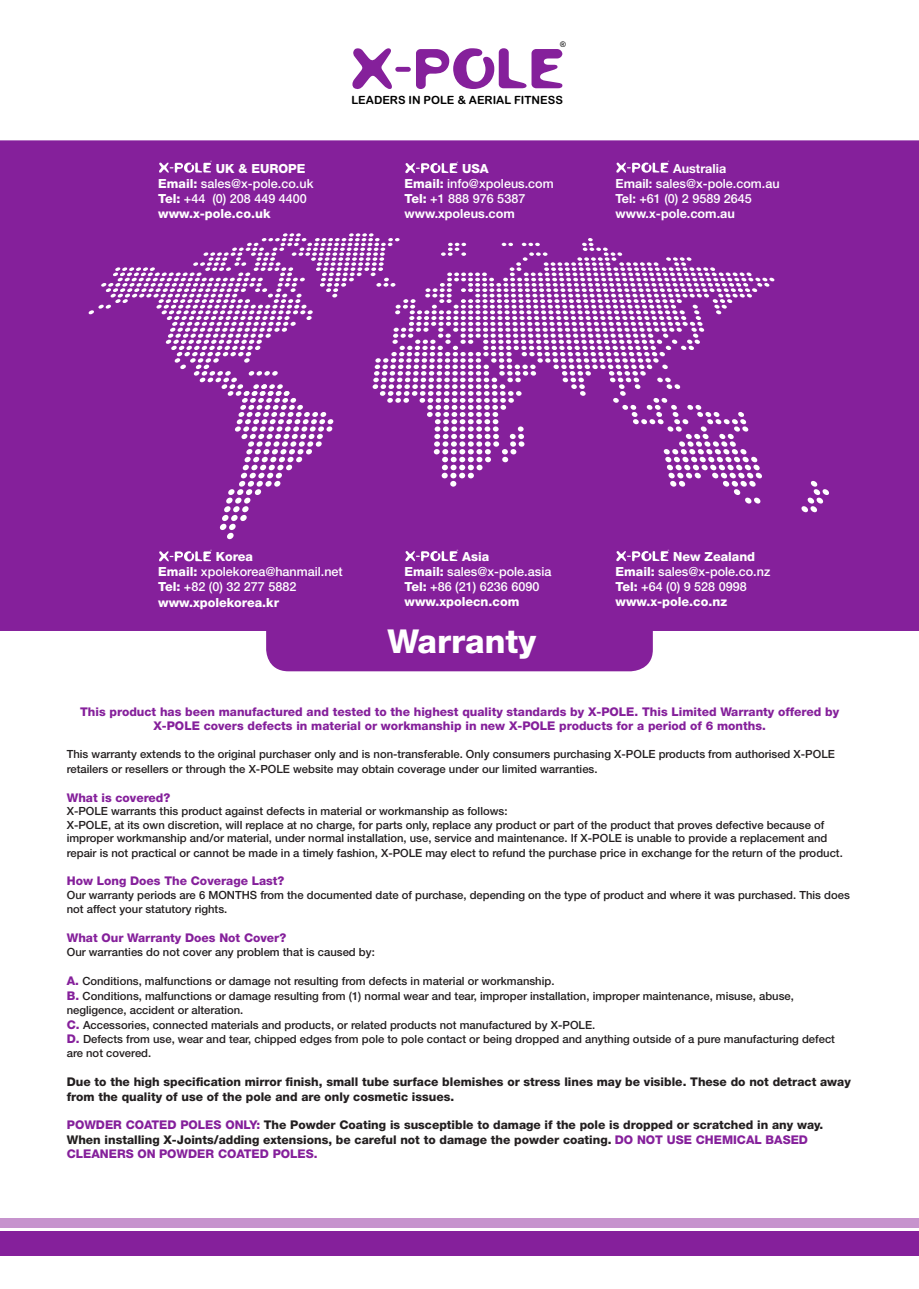
<style>
.page{position:relative;width:919px;height:1289px;background:#fff}
.page>*{position:absolute;margin:0;border:0;box-sizing:border-box;transform-origin:0 0}
.t1{font:800 33px "Helvetica Neue LT Std";color:#fff}
.t2{font:500 12.6px "Helvetica Neue LT Std";color:#fff}
.t3{font:800 12.6px "Helvetica Neue LT Std";color:#fff}
.t4{font:700 12.6px "Helvetica Neue LT Std";color:#fff}
.t5{font:800 12px/14.4px "Helvetica Neue LT Std";color:#231f20}
.t6{font:800 12px/14.4px "Helvetica Neue LT Std";color:#85209b;text-align:center}
.t7{font:11.4px "Arial Rounded MT Bold";color:#000}
.t8{font:500 11.25px/14.4px "Helvetica Neue LT Std";color:#231f20}
.t9{font:7.8px "Arial";color:#000}
.t10{font:1.95px "Arial";color:#fff}
.s1{font-weight:800}
.s2{font-weight:700}
.s3{font-weight:800;font-size:12px;color:#85209b}
.s4{color:#85209b}
</style>
<div class="page">
<svg style="left:352px;top:48px;width:40px;height:41px"></svg>
<div style="left:395px;top:67px;width:16px;height:5px;background:#85209b;border-radius:3px"></div>
<svg style="left:416px;top:48px;width:146px;height:41px"></svg>
<svg style="left:0;top:140px;width:918px;height:531px;background:#8d30a2"></svg>
<svg style="left:159px;top:162px;width:52px;height:11px"></svg>
<svg style="left:405px;top:163px;width:52px;height:10px"></svg>
<svg style="left:616px;top:162px;width:52px;height:11px"></svg>
<svg style="left:405px;top:551px;width:52px;height:10px"></svg>
<svg style="left:159px;top:551px;width:52px;height:10px"></svg>
<svg style="left:616px;top:551px;width:52px;height:10px"></svg>
<svg style="left:801px;top:481px;width:28px;height:31px"></svg>
<div style="left:227px;top:533px;width:7px;height:6px;background:#fff;border-radius:3px"></div>
<div style="left:229px;top:524px;width:7px;height:6px;background:#fff;border-radius:3px"></div>
<div style="left:231px;top:515px;width:7px;height:6px;background:#fff;border-radius:3px"></div>
<div style="left:233px;top:506px;width:7px;height:6px;background:#fff;border-radius:3px"></div>
<div style="left:224px;top:506px;width:7px;height:6px;background:#fff;border-radius:3px"></div>
<div style="left:242px;top:506px;width:7px;height:6px;background:#fff;border-radius:3px"></div>
<div style="left:222px;top:515px;width:7px;height:6px;background:#fff;border-radius:3px"></div>
<div style="left:240px;top:515px;width:7px;height:6px;background:#fff;border-radius:3px"></div>
<svg style="left:219px;top:524px;width:8px;height:6px"></svg>
<svg style="left:88px;top:233px;width:686px;height:270px;background:#9741aa"></svg>
<div style="left:1px;top:1230px;width:917px;height:25px;background:#85209b"></div>
<div style="left:1px;top:1218px;width:917px;height:9px;background:#c693cd"></div>
<p class="t9" style="left:560px;top:39px;width:7px">®</p>
<p class="t10" style="left:210px;top:160px;width:3px">®</p>
<p class="t3" style="left:216px;top:161px;width:91px">UK &amp; EUROPE</p>
<p class="t2" style="left:158px;top:176px;width:157px"><span class="s1">Email:</span> sales@x-pole.co.uk</p>
<p class="t2" style="left:158px;top:191px;width:150px"><span class="s1">Tel:</span> +44 (0) 208 449 4400</p>
<p class="t3" style="left:158px;top:206px;width:114px">www.x-pole.co.uk</p>
<p class="t7" style="left:351px;top:93px;width:213px">LEADERS IN POLE &amp; AERIAL FITNESS</p>
<p class="t10" style="left:457px;top:161px;width:3px">®</p>
<p class="t3" style="left:462px;top:161px;width:28px">USA</p>
<p class="t2" style="left:404px;top:176px;width:150px"><span class="s1">Email:</span> info@xpoleus.com</p>
<p class="t2" style="left:404px;top:191px;width:122px"><span class="s1">Tel:</span> +1 888 976 5387</p>
<p class="t4" style="left:404px;top:206px;width:112px">www.xpoleus.com</p>
<p class="t10" style="left:667px;top:160px;width:3px">®</p>
<p class="t4" style="left:673px;top:160px;width:55px">Australia</p>
<p class="t2" style="left:615px;top:176px;width:165px"><span class="s2">Email:</span> sales@x-pole.com.au</p>
<p class="t2" style="left:615px;top:191px;width:138px"><span class="s2">Tel:</span> +61 (0) 2 9589 2645</p>
<p class="t4" style="left:615px;top:205px;width:121px">www.x-pole.com.au</p>
<p class="t10" style="left:210px;top:549px;width:3px">®</p>
<p class="t3" style="left:216px;top:549px;width:39px">Korea</p>
<p class="t2" style="left:158px;top:564px;width:186px"><span class="s1">Email:</span> xpolekorea@hanmail.net</p>
<p class="t2" style="left:158px;top:579px;width:140px"><span class="s1">Tel:</span> +82 (0) 32 277 5882</p>
<p class="t3" style="left:158px;top:594px;width:122px">www.xpolekorea.kr</p>
<p class="t10" style="left:457px;top:549px;width:3px">®</p>
<p class="t3" style="left:462px;top:549px;width:29px">Asia</p>
<p class="t2" style="left:404px;top:564px;width:148px"><span class="s1">Email:</span> sales@x-pole.asia</p>
<p class="t2" style="left:404px;top:579px;width:136px"><span class="s1">Tel:</span> +86 (21) 6236 6090</p>
<p class="t3" style="left:404px;top:594px;width:116px">www.xpolecn.com</p>
<p class="t1" style="left:387px;top:621px;width:150px">Warranty</p>
<p class="t10" style="left:667px;top:549px;width:3px">®</p>
<p class="t3" style="left:673px;top:549px;width:84px">New Zealand</p>
<p class="t2" style="left:615px;top:564px;width:156px"><span class="s1">Email:</span> sales@x-pole.co.nz</p>
<p class="t2" style="left:615px;top:579px;width:133px"><span class="s1">Tel:</span> +64 (0) 9 528 0998</p>
<p class="t3" style="left:615px;top:594px;width:113px">www.x-pole.co.nz</p>
<p class="t6" style="left:80px;top:704px;width:760px">This product has been manufactured and tested to the highest quality standards by X-POLE. This Limited Warranty offered by<br>X-POLE covers defects in material or workmanship in new X-POLE products for a period of 6 months.</p>
<p class="t8" style="left:67px;top:747px;width:769px">This warranty extends to the original purchaser only and is non-transferable. Only consumers purchasing X-POLE products from authorised X-POLE retailers or resellers or through the X-POLE website may obtain coverage under our limited warranties.</p>
<p class="t6" style="left:67px;top:790px;width:105px">What is covered?</p>
<p class="t8" style="left:67px;top:803px;width:442px">X-POLE warrants this product against defects in material or workmanship as follows:</p>
<p class="t8" style="left:67px;top:817px;width:777px;line-height:14px">X-POLE, at its own discretion, will replace at no charge, for parts only, replace any product or part of the product that proves defective because of improper workmanship and/or material, under normal installation, use, service and maintenance. If X-POLE is unable to provide a replacement and repair is not practical or cannot be made in a timely fashion, X-POLE may elect to refund the purchase price in exchange for the return of the product.</p>
<p class="t6" style="left:67px;top:873px;width:219px">How Long Does The Coverage Last?</p>
<p class="t8" style="left:67px;top:887px;width:784px">Our warranty periods are 6 MONTHS from the documented date of purchase, depending on the type of product and where it was purchased. This does not affect your statutory rights.</p>
<p class="t6" style="left:67px;top:930px;width:221px">What Our Warranty Does Not Cover?</p>
<p class="t8" style="left:67px;top:945px;width:309px">Our warranties do not cover any problem that is caused by:</p>
<p class="t8" style="left:67px;top:973px;width:489px"><span class="s3">A.</span> Conditions, malfunctions or damage not resulting from defects in material or workmanship.</p>
<p class="t8" style="left:67px;top:988px;width:728px"><span class="s3">B.</span> Conditions, malfunctions or damage resulting from (1) normal wear and tear, improper installation, improper maintenance, misuse, abuse, negligence, accident or alteration.</p>
<p class="t8" style="left:67px;top:1017px;width:530px"><span class="s3">C.</span> Accessories, connected materials and products, or related products not manufactured by X-POLE.</p>
<p class="t8" style="left:67px;top:1031px;width:769px"><span class="s3">D.</span> Defects from use, wear and tear, chipped edges from pole to pole contact or being dropped and anything outside of a pure manufacturing defect are not covered.</p>
<p class="t5" style="left:67px;top:1074px;width:785px">Due to the high specification mirror finish, small tube surface blemishes or stress lines may be visible. These do not detract away from the quality of use of the pole and are only cosmetic issues.</p>
<p class="t5" style="left:67px;top:1117px;width:758px"><span class="s4">POWDER COATED POLES ONLY:</span> The Powder Coating is susceptible to damage if the pole is dropped or scratched in any way.<br>When installing X-Joints/adding extensions, be careful not to damage the powder coating. <span class="s4">DO NOT USE CHEMICAL BASED<br>CLEANERS ON POWDER COATED POLES.</span></p>
</div>
